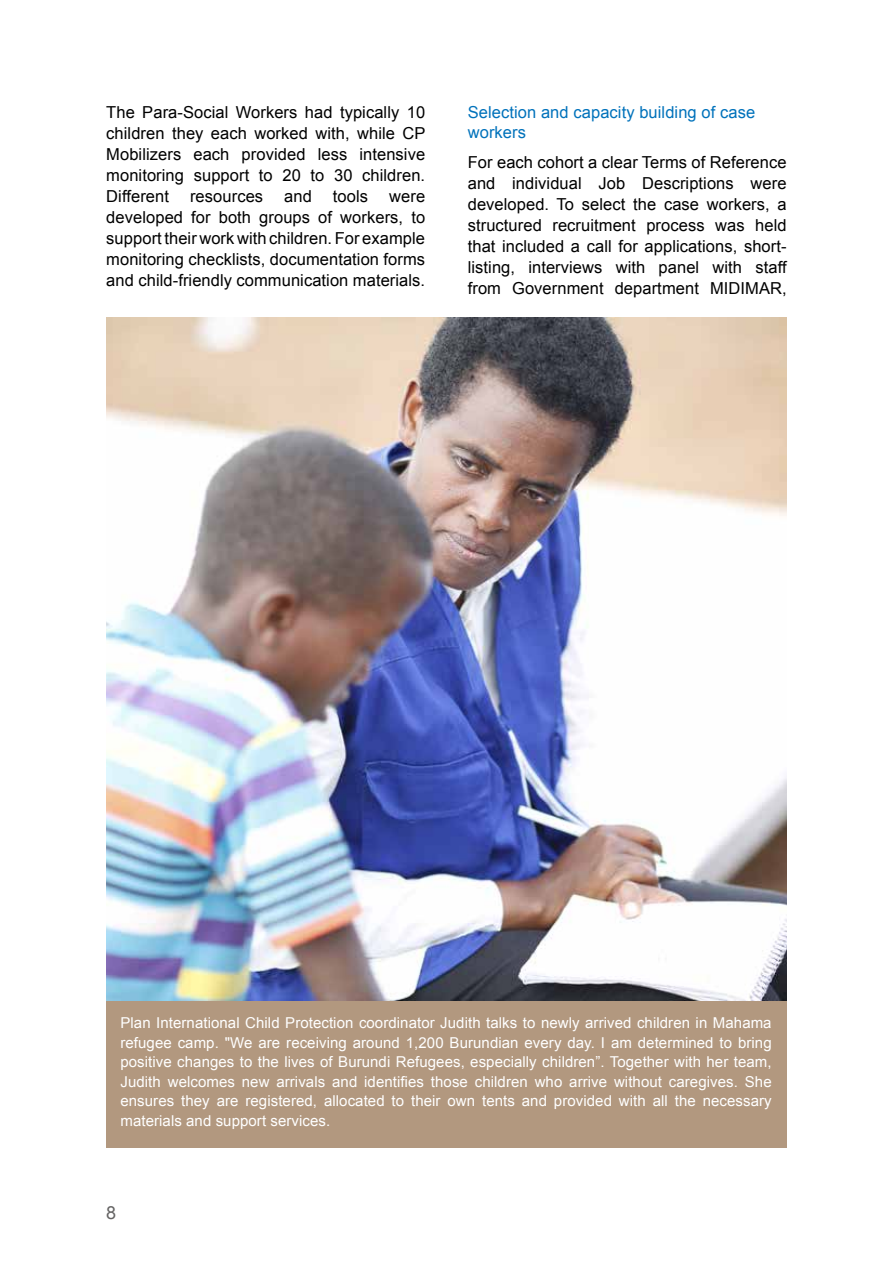
<style>
.page{position:relative;width:893px;height:1263px;background:#fff}
.page>*{position:absolute;margin:0;border:0;box-sizing:border-box;transform-origin:0 0}
.t1{font:18px "Arial";color:#646363}
.t2{font:16.5px/21px "Arial";letter-spacing:.005em;color:#000;text-align:justify}
.t3{font:16.5px/19.8px "Arial";letter-spacing:.005em;color:#0072bb}
.t4{font:15px/19.5px "Arial";letter-spacing:.005em;color:#fff;text-align:justify}
</style>
<div class="page">
<div style="left:106px;top:1000px;width:681px;height:148px;background:#b2987f"></div>
<img style="left:106px;top:318px;width:681px;height:682px">
<p class="t2" style="left:106px;top:102px;width:321px">The Para-Social Workers had typically 10 children they each worked with, while CP Mobilizers each provided less intensive monitoring support to 20 to 30 children.<br>Different</p>
<p class="t2" style="left:190px;top:186px;width:75px">resources</p>
<p class="t2" style="left:284px;top:186px;width:29px">and</p>
<p class="t2" style="left:333px;top:186px;width:37px">tools</p>
<p class="t2" style="left:106px;top:186px;width:320px;text-indent:283px">were developed for both groups of workers, to support their work with children. For example monitoring checklists, documentation forms and child-friendly communication materials.</p>
<p class="t3" style="left:468px;top:103px;width:289px">Selection and capacity building of case workers</p>
<p class="t2" style="left:468px;top:152px;width:320px">For each cohort a clear Terms of Reference and individual Job Descriptions were developed. To select the case workers, a structured recruitment process was held that included a call for applications, short&shy;listing, interviews with panel with staff from Government department MIDIMAR,</p>
<p class="t4" style="left:120px;top:1013px;width:653px">Plan International Child Protection coordinator Judith talks to newly arrived children in Mahama refugee camp. "We are receiving around 1,200 Burundian every day. I am determined to bring positive changes to the lives of Burundi Refugees, especially children”. Together with her team, Judith welcomes new arrivals and identifies those children who arrive without caregives. She ensures they are registered, allocated to their own tents and provided with all the necessary materials and support services.</p>
<p class="t1" style="left:106px;top:1200px;width:12px">8</p>
</div>
